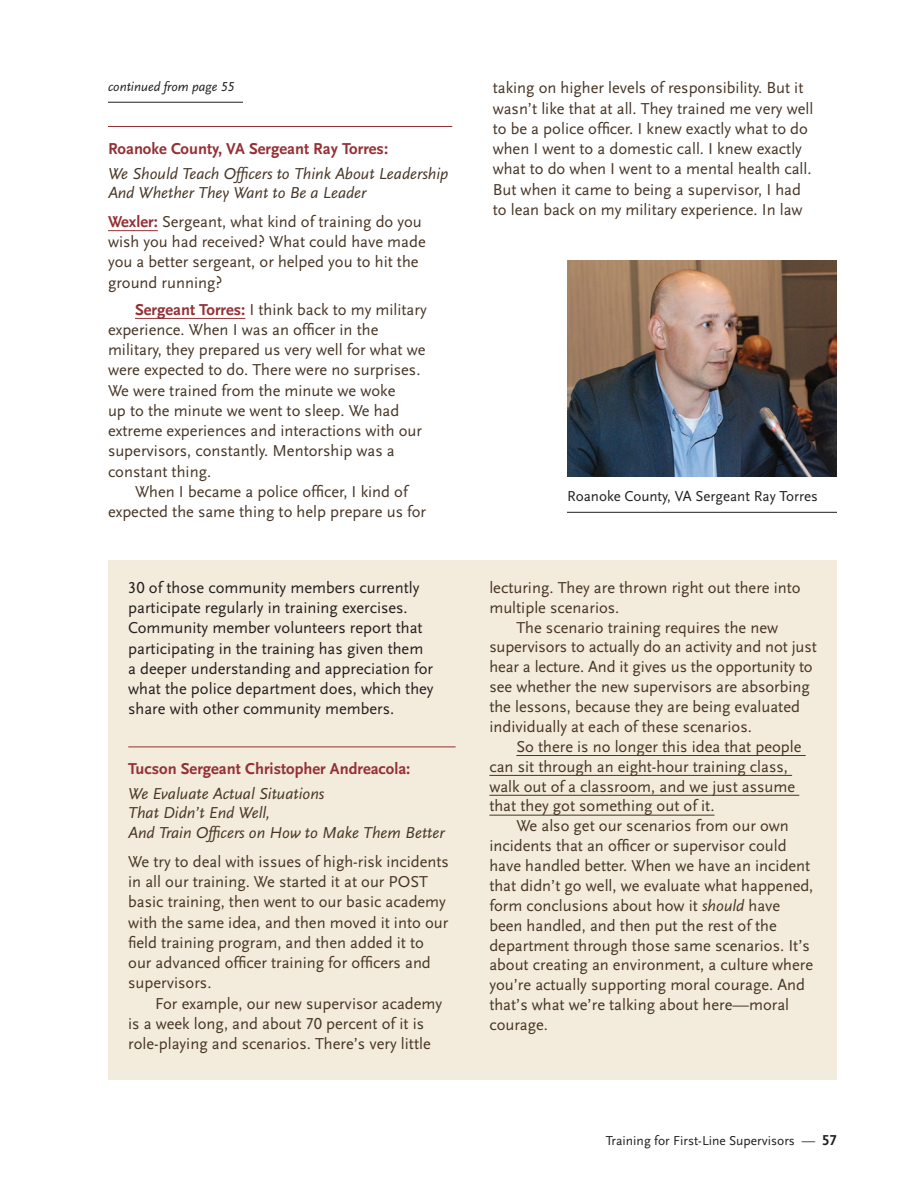
<style>
.page{position:relative;width:918px;height:1188px;background:#fff}
.page>*{position:absolute;margin:0;border:0;box-sizing:border-box;transform-origin:0 0}
.quote_-_text{font:16.5px/19.8px "Scala Sans LF";color:#483626}
.quote_-_text_-_no_in{font:16.5px/20.2px "Scala Sans LF";color:#483626}
.quote_-_text_space_a{font:16.5px/20.2px "Scala Sans LF";color:#483626}
.sidebar_-_text{font:16.5px/20.2px "Scala Sans LF";color:#231f20}
.quote_-_title{font:italic 16.5px/19.5px "Scala Sans LF";color:#483626}
.quote_-_name{font:700 16.5px "Scala Sans LF";color:#943035}
.photo_caption_-_line{font:15px "Scala Sans LF";color:#231f20}
.t1{font:13.5px "Scala Sans LF";color:#231f20}
.continued_from{font:italic 13.5px "Scala Sans LF";color:#231f20}
.s1{font-weight:700;color:#943035}
.s2{font-style:italic}
.s3{font-weight:700;font-size:15px}
</style>
<div class="page">
<div style="left:108px;top:560px;width:729px;height:520px;background:#f3ebdb"></div>
<hr style="left:128px;top:747px;width:328px;height:1px;background:#943035">
<hr style="left:516px;top:755px;width:290px;height:1px;background:#483626">
<hr style="left:489px;top:775px;width:303px;height:1px;background:#483626">
<hr style="left:489px;top:795px;width:310px;height:1px;background:#483626">
<hr style="left:489px;top:815px;width:225px;height:1px;background:#483626">
<hr style="left:108px;top:126px;width:344px;height:1px;background:#943035">
<hr style="left:108px;top:230px;width:50px;height:1px;background:#943035">
<hr style="left:135px;top:318px;width:110px;height:1px;background:#943035">
<hr style="left:108px;top:102px;width:135px;height:1px;background:#231f20">
<img style="left:567px;top:260px;width:270px;height:216px">
<hr style="left:567px;top:512px;width:270px;height:1px;background:#231f20">
<p class="continued_from" style="left:108px;top:79px;width:128px">continued from page 55</p>
<p class="quote_-_name" style="left:108px;top:140px;width:282px">Roanoke County, VA Sergeant Ray Torres:</p>
<p class="quote_-_title" style="left:108px;top:164px;width:342px">We Should Teach Officers to Think About Leadership<br>And Whether They Want to Be a Leader</p>
<p class="quote_-_text_-_no_in" style="left:108px;top:212px;width:319px"><span class="s1">Wexler:</span> Sergeant, what kind of training do you wish you had received? What could have made you a better sergeant, or helped you to hit the ground running?</p>
<p class="quote_-_text_space_a" style="left:108px;top:299px;width:320px;text-indent:27px"><span class="s1">Sergeant Torres:</span> I think back to my military experience. When I was an officer in the military, they prepared us very well for what we were expected to do. There were no surprises.<br>We were trained from the minute we woke<br>up to the minute we went to sleep. We had extreme experiences and interactions with our supervisors, constantly. Mentorship was a constant thing.</p>
<p class="quote_-_text" style="left:108px;top:482px;width:320px;line-height:20.2px;text-align:center">When I became a police officer, I kind of expected the same thing to help prepare us for</p>
<p class="sidebar_-_text" style="left:128px;top:578px;width:307px">30 of those community members currently participate regularly in training exercises.<br>Community member volunteers report that participating in the training has given them a deeper understanding and appreciation for what the police department does, which they share with other community members.</p>
<p class="quote_-_name" style="left:128px;top:760px;width:284px">Tucson Sergeant Christopher Andreacola:</p>
<p class="quote_-_title" style="left:128px;top:784px;width:318px">We Evaluate Actual Situations<br>That Didn’t End Well,<br>And Train Officers on How to Make Them Better</p>
<p class="quote_-_text_-_no_in" style="left:128px;top:852px;width:322px">We try to deal with issues of high-risk incidents in all our training. We started it at our POST basic training, then went to our basic academy with the same idea, and then moved it into our field training program, and then added it to our advanced officer training for officers and supervisors.</p>
<p class="quote_-_text" style="left:128px;top:993px;width:316px;line-height:20.2px;text-indent:27px">For example, our new supervisor academy is a week long, and about 70 percent of it is role-playing and scenarios. There’s very little</p>
<p class="quote_-_text" style="left:493px;top:78px;width:322px;line-height:20.2px">taking on higher levels of responsibility. But it wasn’t like that at all. They trained me very well to be a police officer. I knew exactly what to do when I went to a domestic call. I knew exactly what to do when I went to a mental health call.<br>But when it came to being a supervisor, I had to lean back on my military experience. In law</p>
<p class="photo_caption_-_line" style="left:567px;top:488px;width:252px">Roanoke County, VA Sergeant Ray Torres</p>
<p class="quote_-_text" style="left:489px;top:578px;width:313px">lecturing. They are thrown right out there into multiple scenarios.</p>
<p class="quote_-_text" style="left:489px;top:618px;width:329px;text-indent:27px">The scenario training requires the new supervisors to actually do an activity and not just hear a lecture. And it gives us the opportunity to see whether the new supervisors are absorbing the lessons, because they are being evaluated individually at each of these scenarios.</p>
<p class="quote_-_text" style="left:489px;top:737px;width:314px;text-indent:27px">So there is no longer this idea that people can sit through an eight-hour training class, walk out of a classroom, and we just assume that they got something out of it.</p>
<p class="quote_-_text" style="left:489px;top:816px;width:326px;text-indent:27px">We also get our scenarios from our own incidents that an officer or supervisor could have handled better. When we have an incident that didn’t go well, we evaluate what happened, form conclusions about how it <span class="s2">should</span> have been handled, and then put the rest of the department through those same scenarios. It’s about creating an environment, a culture where you’re actually supporting moral courage. And that’s what we’re talking about here—moral courage.</p>
<p class="t1" style="left:606px;top:1133px;width:233px">Training for First-Line Supervisors — <span class="s3">57</span></p>
</div>
